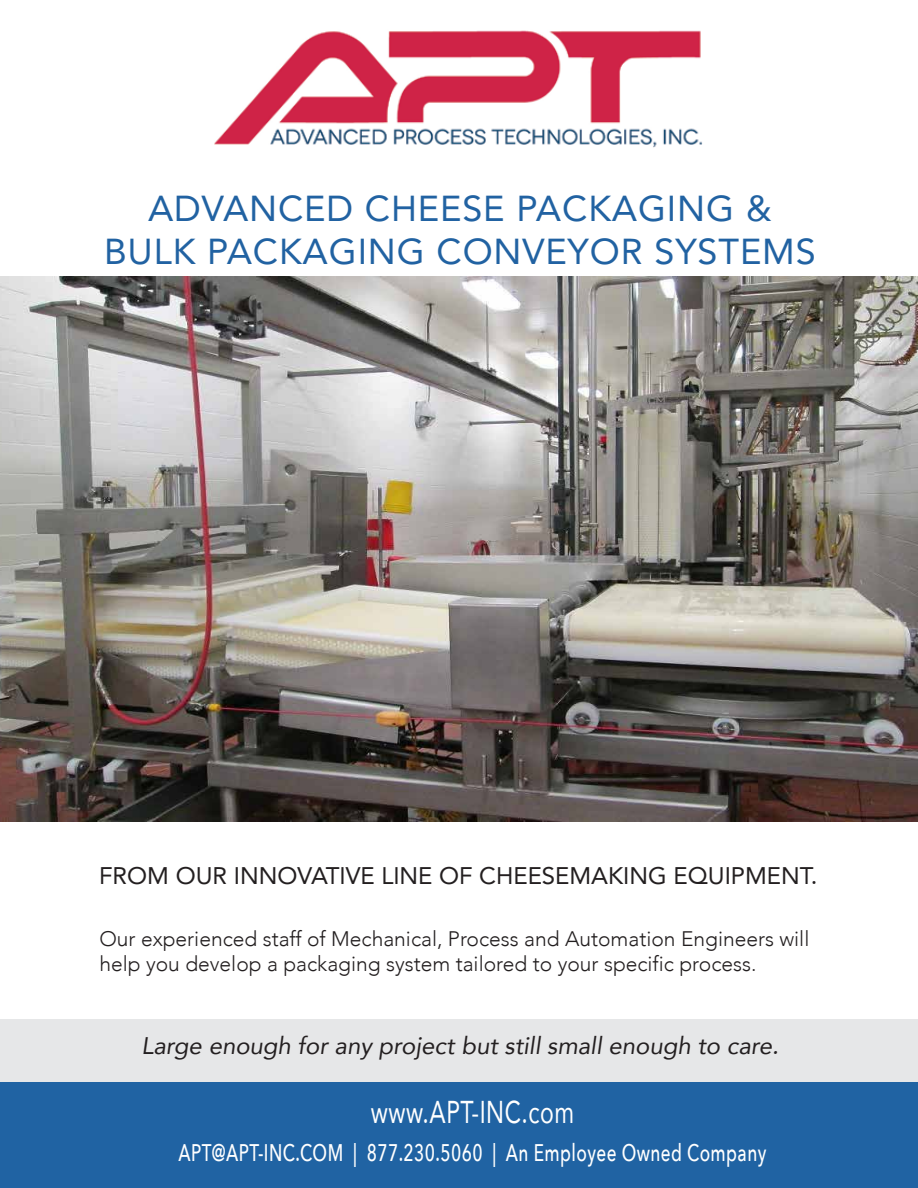
<style>
.page{position:relative;width:918px;height:1188px;background:#fff}
.page>*{position:absolute;margin:0;border:0;box-sizing:border-box;transform-origin:0 0}
.t1{font:36px/43.2px "Avenir";letter-spacing:.025em;color:#2162a2;text-align:center}
.t2{font:31.5px "Avenir";letter-spacing:.025em;color:#fff;scale:.73 1}
.t3{font:500 24px "Avenir Next";letter-spacing:.025em;color:#fff;scale:.72 1}
.t4{font:italic 24px "Avenir";color:#231f20}
.t5{font:24px "Avenir";color:#231f20}
.t6{font:300 21px/25.2px "Avenir";color:#231f20}
</style>
<div class="page">
<img style="left:214px;top:30px;width:489px;height:118px">
<div style="left:0;top:1081px;width:918px;height:107px;background:#2063a3"></div>
<img style="left:0;top:276px;width:918px;height:546px">
<div style="left:0;top:1019px;width:918px;height:63px;background:#e6e7e8"></div>
<h1 class="t1" style="left:104px;top:186px;width:713px">ADVANCED CHEESE PACKAGING &amp;<br>BULK PACKAGING CONVEYOR SYSTEMS</h1>
<p class="t5" style="left:99px;top:857px;width:720px">FROM OUR INNOVATIVE LINE OF CHEESEMAKING EQUIPMENT.</p>
<p class="t6" style="left:99px;top:926px;width:712px">Our experienced staff of Mechanical, Process and Automation Engineers will help you develop a packaging system tailored to your specific process.</p>
<p class="t4" style="left:142px;top:1031px;width:639px">Large enough for any project but still small enough to care.</p>
<h2 class="t2" style="left:371px;top:1086px;width:280px">www.APT-INC.com</h2>
<p class="t3" style="left:179px;top:1132px;width:818px">APT@APT-INC.COM | 877.230.5060 | An Employee Owned Company</p>
</div>
